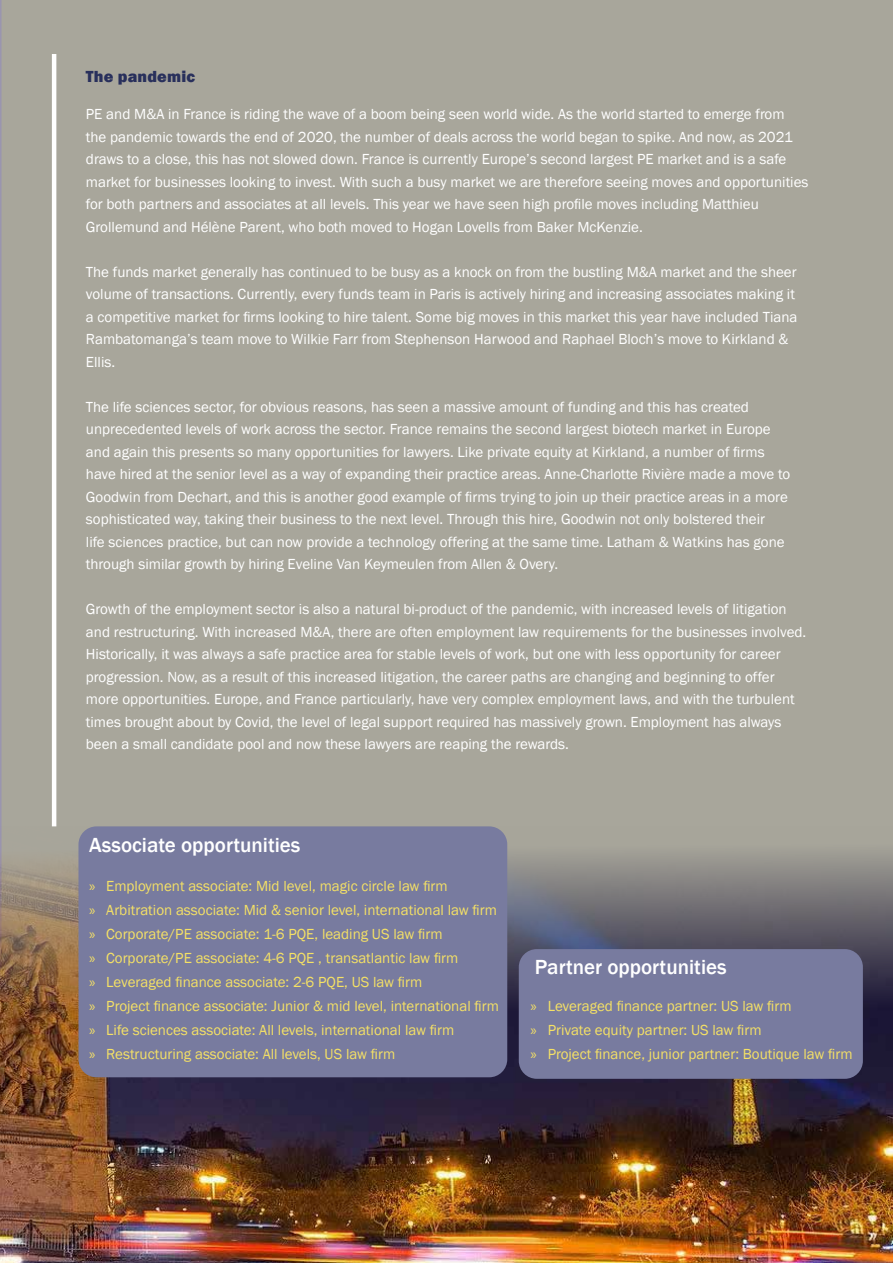
<style>
.page{position:relative;width:893px;height:1263px;background:#fff}
.page>*{position:absolute;margin:0;border:0;box-sizing:border-box;transform-origin:0 0}
.t1{font:500 21px "Franklin Gothic";color:#fff}
.t2{font:800 16.5px "Franklin Gothic";letter-spacing:.01em;color:#29305c}
.t3{font:15px/22.5px "Franklin Gothic";color:#fff}
.t4{font:15px/24px "Franklin Gothic";color:#f5e165}
.s1{font-family:"Myriad Pro"}
</style>
<div class="page">
<div style="left:0;top:0;width:893px;height:826px;background:#a8a69b"></div>
<hr style="left:52px;top:54px;width:4px;height:772px;background:#fff">
<img style="left:0;top:826px;width:893px;height:437px">
<div style="left:519px;top:949px;width:344px;height:130px;background:#787b9f;border-radius:18px"></div>
<div style="left:78px;top:826px;width:429px;height:251px;background:#787b9f;border-radius:18px"></div>
<p class="t2" style="left:86px;top:65px;width:111px">The pandemic</p>
<p class="t3" style="left:86px;top:103px;width:724px">PE and M&amp;A in France is riding the wave of a boom being seen world wide. As the world started to emerge from the pandemic towards the end of 2020, the number of deals across the world began to spike. And now, as 2021 draws to a close, this has not slowed down. France is currently Europe’s second largest PE market and is a safe market for businesses looking to invest. With such a busy market we are therefore seeing moves and opportunities for both partners and associates at all levels. This year we have seen high profile moves including Matthieu Grollemund and Hélène Parent, who both moved to Hogan Lovells from Baker McKenzie.</p>
<p class="t3" style="left:86px;top:261px;width:713px">The funds market generally has continued to be busy as a knock on from the bustling M&amp;A market and the sheer volume of transactions. Currently, every funds team in Paris is actively hiring and increasing associates making it a competitive market for firms looking to hire talent. Some big moves in this market this year have included Tiana Rambatomanga’s team move to Wilkie Farr from Stephenson Harwood and Raphael Bloch’s move to Kirkland &amp; Ellis.</p>
<p class="t3" style="left:86px;top:396px;width:706px">The life sciences sector, for obvious reasons, has seen a massive amount of funding and this has created unprecedented levels of work across the sector. France remains the second largest biotech market in Europe and again this presents so many opportunities for lawyers. Like private equity at Kirkland, a number of firms have hired at the senior level as a way of expanding their practice areas. Anne-Charlotte Rivière made a move to Goodwin from Dechart, and this is another good example of firms trying to join up their practice areas in a more sophisticated way, taking their business to the next level. Through this hire, Goodwin not only bolstered their<br>life sciences practice, but can now provide a technology offering at the same time. Latham &amp; Watkins has gone through similar growth by hiring Eveline Van Keymeulen from Allen &amp; Overy.</p>
<p class="t3" style="left:86px;top:598px;width:722px">Growth of the employment sector is also a natural bi-product of the pandemic, with increased levels of litigation and restructuring. With increased M&amp;A, there are often employment law requirements for the businesses involved.<br>Historically, it was always a safe practice area for stable levels of work, but one with less opportunity for career progression. Now, as a result of this increased litigation, the career paths are changing and beginning to offer more opportunities. Europe, and France particularly, have very complex employment laws, and with the turbulent times brought about by Covid, the level of legal support required has massively grown. Employment has always been a small candidate pool and now these lawyers are reaping the rewards.</p>
<h1 class="t1" style="left:89px;top:831px;width:213px">Associate opportunities</h1>
<p class="t4" style="left:89px;top:874px;width:411px"><span class="s1">»</span> Employment associate: Mid level, magic circle law firm<br><span class="s1">»</span> Arbitration associate: Mid &amp; senior level, international law firm <span class="s1">»</span> Corporate/PE associate: 1-6 PQE, leading US law firm<br><span class="s1">»</span> Corporate/PE associate: 4-6 PQE , transatlantic law firm<br><span class="s1">»</span> Leveraged finance associate: 2-6 PQE, US law firm<br><span class="s1">»</span> Project finance associate: Junior &amp; mid level, international firm <span class="s1">»</span> Life sciences associate: All levels, international law firm<br><span class="s1">»</span> Restructuring associate: All levels, US law firm</p>
<h1 class="t1" style="left:535px;top:954px;width:193px">Partner opportunities</h1>
<p class="t4" style="left:531px;top:994px;width:323px"><span class="s1">»</span> Leveraged finance partner: US law firm<br><span class="s1">»</span> Private equity partner: US law firm<br><span class="s1">»</span> Project finance, junior partner: Boutique law firm</p>
</div>
